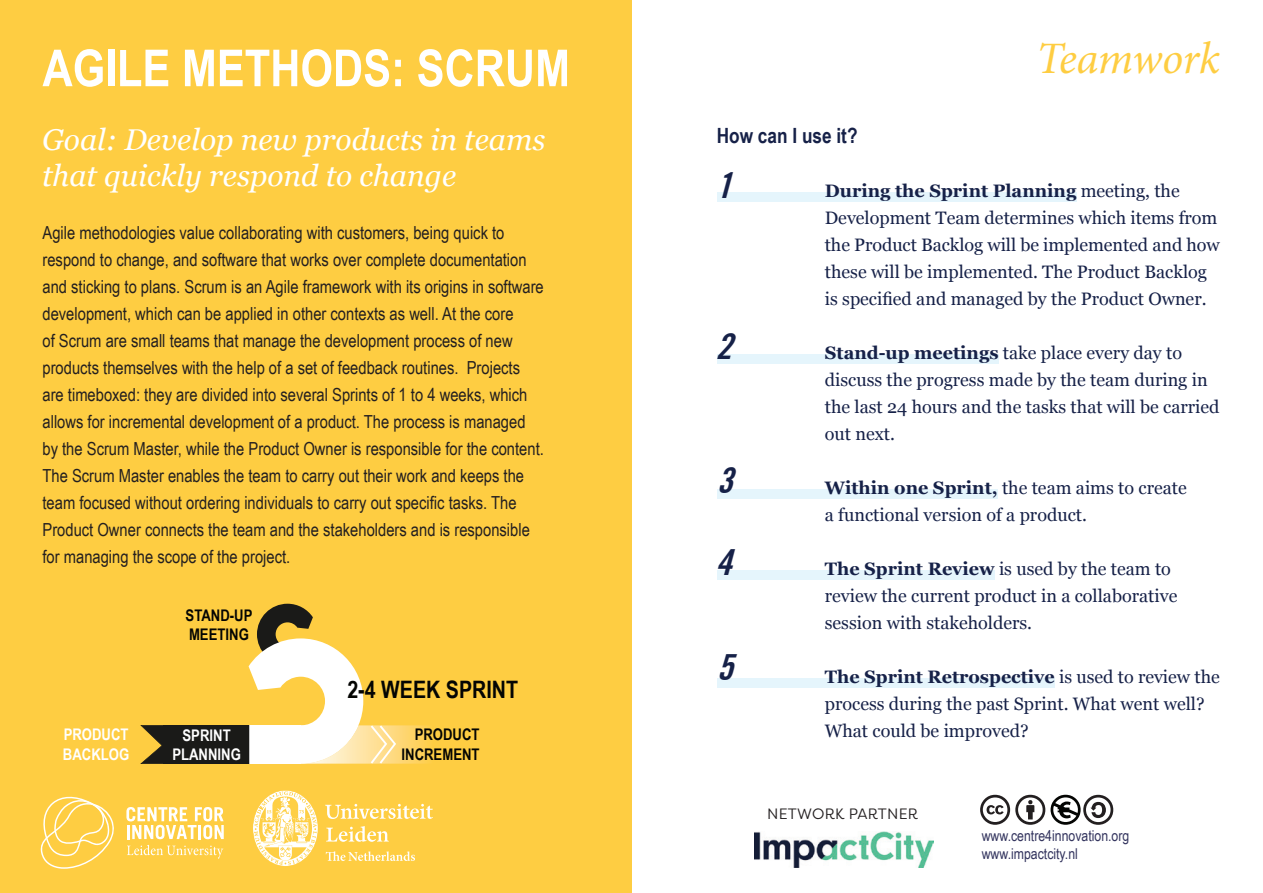
<style>
.page{position:relative;width:1263px;height:893px;background:#fff}
.page>*{position:absolute;margin:0;border:0;box-sizing:border-box;transform-origin:0 0}
.t1{font:700 51px "Arial Narrow";color:#fff}
.t2{font:italic 45px "Minion Pro";letter-spacing:-.01em;color:#fecd42}
.t3{font:italic 700 condensed 36px "Trade Gothic No.20";color:#162148}
.t4{font:italic 30px/36px "Georgia";color:#fff}
.t5{font:700 24px "Arial Narrow";color:#040503}
.t6{font:700 21px "Arial Narrow";color:#162148}
.t7{font:18px/27px "Arial Narrow";color:#231f20}
.t8{font:18px/27px "Georgia";color:#162148}
.t9{font:700 16.05px/19.2px "Arial Narrow";color:#040503}
.t10{font:700 16.05px/19.2px "Arial Narrow";color:#fff}
.t11{font:15px/18px "Arial Narrow";color:#33345e}
.t12{font:15px "Filson Pro";letter-spacing:.02em;color:#231f20}
.s1{font-weight:700}
</style>
<div class="page">
<div style="left:0;top:0;width:631px;height:893px;background:#fecd42"></div>
<svg style="left:126px;top:807px;width:98px;height:32px"></svg>
<svg style="left:127px;top:845px;width:96px;height:14px"></svg>
<svg style="left:40px;top:796px;width:74px;height:73px"></svg>
<div style="left:717px;top:192px;width:359px;height:9px;background:#e5f5fc"></div>
<div style="left:717px;top:354px;width:281px;height:9px;background:#e5f5fc"></div>
<div style="left:717px;top:489px;width:281px;height:9px;background:#e5f5fc"></div>
<div style="left:717px;top:570px;width:278px;height:9px;background:#e5f5fc"></div>
<div style="left:717px;top:678px;width:338px;height:9px;background:#e5f5fc"></div>
<svg style="left:326px;top:851px;width:89px;height:10px"></svg>
<svg style="left:325px;top:804px;width:108px;height:38px"></svg>
<svg style="left:253px;top:790px;width:65px;height:76px"></svg>
<img style="left:363px;top:725px;width:65px;height:39px">
<svg style="left:371px;top:725px;width:25px;height:39px"></svg>
<svg style="left:140px;top:604px;width:223px;height:160px"></svg>
<img style="left:754px;top:831px;width:179px;height:36px">
<svg style="left:980px;top:794px;width:134px;height:31px"></svg>
<h1 class="t1" style="left:43px;top:30px;width:529px">AGILE METHODS: SCRUM</h1>
<h3 class="t4" style="left:42px;top:122px;width:505px">Goal: Develop new products in teams that quickly respond to change</h3>
<p class="t7" style="left:43px;top:218px;width:503px">Agile methodologies value collaborating with customers, being quick to respond to change, and software that works over complete documentation and sticking to plans. Scrum is an Agile framework with its origins in software development, which can be applied in other contexts as well. At the core<br>of Scrum are small teams that manage the development process of new products themselves with the help of a set of feedback routines. Projects are timeboxed: they are divided into several Sprints of 1 to 4 weeks, which allows for incremental development of a product. The process is managed by the Scrum Master, while the Product Owner is responsible for the content.<br>The Scrum Master enables the team to carry out their work and keeps the team focused without ordering individuals to carry out specific tasks. The Product Owner connects the team and the stakeholders and is responsible for managing the scope of the project.</p>
<p class="t9" style="left:186px;top:605px;width:68px">STAND-UP<br>MEETING</p>
<h3 class="t5" style="left:347px;top:671px;width:172px">2-4 WEEK SPRINT</h3>
<p class="t10" style="left:63px;top:724px;width:68px">PRODUCT<br>BACKLOG</p>
<p class="t10" style="left:172px;top:725px;width:70px;text-align:center">SPRINT<br>PLANNING</p>
<p class="t9" style="left:401px;top:724px;width:80px;text-align:right">PRODUCT<br>INCREMENT</p>
<p class="t6" style="left:717px;top:119px;width:142px">How can I use it?</p>
<h2 class="t2" style="left:1036px;top:28px;width:186px">Teamwork</h2>
<h3 class="t3" style="left:716px;top:163px;width:29px">1</h3>
<h3 class="t3" style="left:716px;top:324px;width:29px">2</h3>
<h3 class="t3" style="left:717px;top:459px;width:29px">3</h3>
<h3 class="t3" style="left:716px;top:540px;width:29px">4</h3>
<h3 class="t3" style="left:717px;top:645px;width:29px">5</h3>
<p class="t8" style="left:825px;top:177px;width:396px"><span class="s1">During the Sprint Planning</span> meeting, the Development Team determines which items from the Product Backlog will be implemented and how these will be implemented. The Product Backlog is specified and managed by the Product Owner.</p>
<p class="t8" style="left:825px;top:339px;width:396px"><span class="s1">Stand-up meetings</span> take place every day to discuss the progress made by the team during in the last 24 hours and the tasks that will be carried out next.</p>
<p class="t8" style="left:825px;top:474px;width:363px"><span class="s1">Within one Sprint,</span> the team aims to create a functional version of a product.</p>
<p class="t8" style="left:825px;top:555px;width:354px"><span class="s1">The Sprint Review</span> is used by the team to review the current product in a collaborative session with stakeholders.</p>
<p class="t8" style="left:825px;top:663px;width:396px"><span class="s1">The Sprint Retrospective</span> is used to review the process during the past Sprint. What went well?<br>What could be improved?</p>
<p class="t12" style="left:767px;top:804px;width:153px">NETWORK PARTNER</p>
<p class="t11" style="left:982px;top:826px;width:149px">www.centre4innovation.org www.impactcity.nl</p>
</div>
